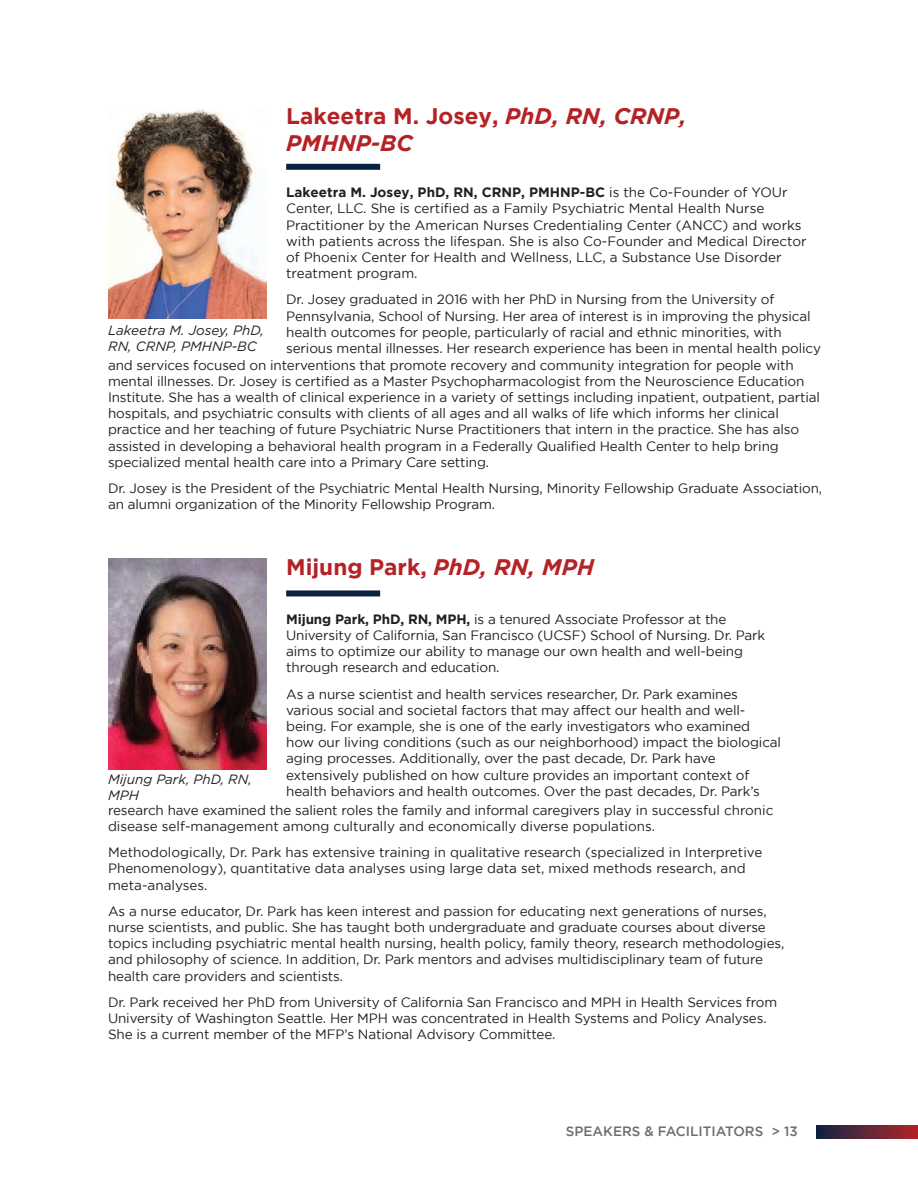
<style>
.page{position:relative;width:918px;height:1188px;background:#fff}
.page>*{position:absolute;margin:0;border:0;box-sizing:border-box;transform-origin:0 0}
.t1{font:italic 700 22.5px/27px "Gotham";color:#b52226}
.t2{font:700 22.5px "Gotham";color:#b52226}
.t3{font:13.5px/16.2px "Gotham";letter-spacing:-.01em;color:#231f20}
.t4{font:italic 13.5px/16.2px "Gotham";color:#231f20}
.t5{font:500 13.5px "Gotham";color:#6c6d70}
.s1{font-style:normal}
.s2{font-weight:700}
.s3{font-style:italic}
</style>
<div class="page">
<svg style="left:816px;top:1125px;width:102px;height:13px"></svg>
<div style="left:286px;top:164px;width:94px;height:6px;background:#09223f"></div>
<img style="left:108px;top:109px;width:159px;height:210px">
<div style="left:286px;top:590px;width:94px;height:6px;background:#09223f"></div>
<img style="left:108px;top:559px;width:159px;height:210px">
<p class="t1" style="left:286px;top:103px;width:402px"><span class="s1">Lakeetra M. Josey,</span> PhD, RN, CRNP,<br>PMHNP-BC</p>
<p class="t3" style="left:286px;top:184px;width:522px"><span class="s2">Lakeetra M. Josey, PhD, RN, CRNP, PMHNP-BC</span> is the Co-Founder of YOUr Center, LLC. She is certified as a Family Psychiatric Mental Health Nurse Practitioner by the American Nurses Credentialing Center (ANCC) and works with patients across the lifespan. She is also Co-Founder and Medical Director of Phoenix Center for Health and Wellness, LLC, a Substance Use Disorder treatment program.</p>
<p class="t3" style="left:286px;top:291px;width:536px">Dr. Josey graduated in 2016 with her PhD in Nursing from the University of Pennsylvania, School of Nursing. Her area of interest is in improving the physical health outcomes for people, particularly of racial and ethnic minorities, with serious mental illnesses. Her research experience has been in mental health policy</p>
<p class="t4" style="left:108px;top:322px;width:157px">Lakeetra M. Josey, PhD,<br>RN, CRNP, PMHNP-BC</p>
<p class="t3" style="left:108px;top:356px;width:714px">and services focused on interventions that promote recovery and community integration for people with mental illnesses. Dr. Josey is certified as a Master Psychopharmacologist from the Neuroscience Education Institute. She has a wealth of clinical experience in a variety of settings including inpatient, outpatient, partial hospitals, and psychiatric consults with clients of all ages and all walks of life which informs her clinical practice and her teaching of future Psychiatric Nurse Practitioners that intern in the practice. She has also assisted in developing a behavioral health program in a Federally Qualified Health Center to help bring specialized mental health care into a Primary Care setting.</p>
<p class="t3" style="left:108px;top:480px;width:716px">Dr. Josey is the President of the Psychiatric Mental Health Nursing, Minority Fellowship Graduate Association, an alumni organization of the Minority Fellowship Program.</p>
<p class="t4" style="left:108px;top:771px;width:145px">Mijung Park, PhD, RN,<br>MPH</p>
<p class="t2" style="left:286px;top:554px;width:309px">Mijung Park, <span class="s3">PhD, RN, MPH</span></p>
<p class="t3" style="left:286px;top:611px;width:481px"><span class="s2">Mijung Park, PhD, RN, MPH,</span> is a tenured Associate Professor at the University of California, San Francisco (UCSF) School of Nursing. Dr. Park aims to optimize our ability to manage our own health and well-being through research and education.</p>
<p class="t3" style="left:286px;top:686px;width:496px">As a nurse scientist and health services researcher, Dr. Park examines various social and societal factors that may affect our health and well&shy;being. For example, she is one of the early investigators who examined how our living conditions (such as our neighborhood) impact the biological aging processes. Additionally, over the past decade, Dr. Park have extensively published on how culture provides an important context of health behaviors and health outcomes. Over the past decades, Dr. Park’s</p>
<p class="t3" style="left:108px;top:802px;width:667px">research have examined the salient roles the family and informal caregivers play in successful chronic disease self-management among culturally and economically diverse populations.</p>
<p class="t3" style="left:108px;top:844px;width:656px">Methodologically, Dr. Park has extensive training in qualitative research (specialized in Interpretive<br>Phenomenology), quantitative data analyses using large data set, mixed methods research, and meta-analyses.</p>
<p class="t3" style="left:108px;top:903px;width:678px">As a nurse educator, Dr. Park has keen interest and passion for educating next generations of nurses, nurse scientists, and public. She has taught both undergraduate and graduate courses about diverse topics including psychiatric mental health nursing, health policy, family theory, research methodologies, and philosophy of science. In addition, Dr. Park mentors and advises multidisciplinary team of future health care providers and scientists.</p>
<p class="t3" style="left:108px;top:994px;width:671px">Dr. Park received her PhD from University of California San Francisco and MPH in Health Services from<br>University of Washington Seattle. Her MPH was concentrated in Health Systems and Policy Analyses.<br>She is a current member of the MFP’s National Advisory Committee.</p>
<p class="t5" style="left:566px;top:1124px;width:233px">SPEAKERS &amp; FACILITIATORS &gt; 13</p>
</div>
